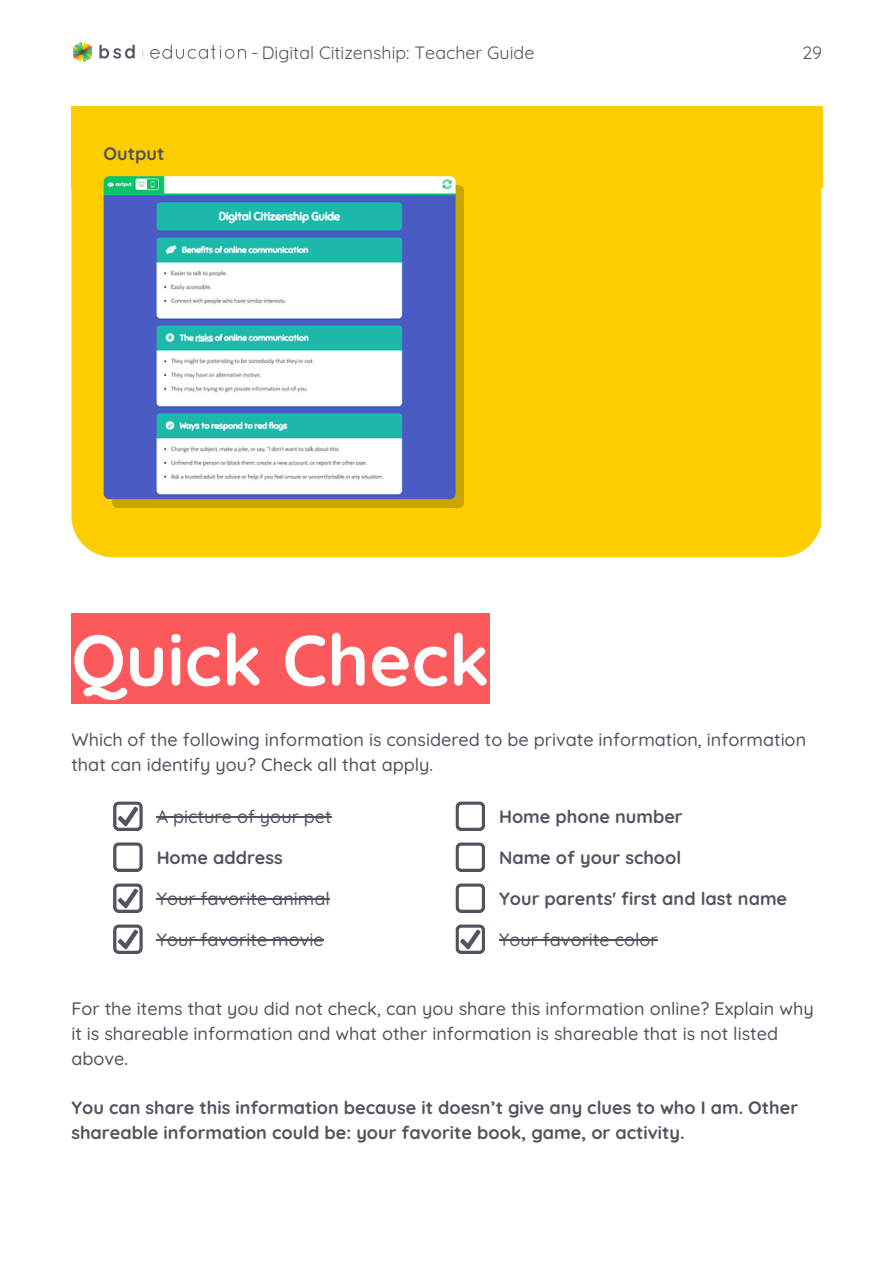
<style>
.page{position:relative;width:894px;height:1264px;background:#fff}
.page>*{position:absolute;margin:0;border:0;box-sizing:border-box;transform-origin:0 0}
.t1{font:700 71.55px "Quicksand";color:#fff}
.t2{font:500 18px/24.8px "Quicksand";color:#51545f}
.t3{font:700 18px/24.8px "Quicksand";color:#51545f}
.t4{font:17.85px "Quicksand";color:#51545f}
</style>
<div class="page">
<img style="left:73px;top:41px;width:173px;height:22px">
<div style="left:71px;top:613px;width:418px;height:90px;background:#fc595c"></div>
<div style="left:71px;top:106px;width:750px;height:451px;background:#fecd00"></div>
<div style="left:635px;top:106px;width:187px;height:81px;background:#fecd00"></div>
<div style="left:71px;top:106px;width:187px;height:81px;background:#fecd00"></div>
<svg style="left:112px;top:185px;width:352px;height:323px;background:#c6a107"></svg>
<img style="left:104px;top:176px;width:351px;height:323px;border-radius:6px">
<svg style="left:113px;top:842px;width:29px;height:29px"></svg>
<svg style="left:113px;top:801px;width:29px;height:29px"></svg>
<svg style="left:113px;top:883px;width:29px;height:29px"></svg>
<svg style="left:113px;top:924px;width:29px;height:29px"></svg>
<svg style="left:455px;top:924px;width:29px;height:29px"></svg>
<svg style="left:455px;top:842px;width:29px;height:29px"></svg>
<svg style="left:455px;top:883px;width:29px;height:29px"></svg>
<svg style="left:455px;top:801px;width:29px;height:29px"></svg>
<hr style="left:157px;top:816px;width:175px;height:1px;background:#51545f">
<hr style="left:157px;top:898px;width:173px;height:1px;background:#51545f">
<hr style="left:157px;top:939px;width:167px;height:1px;background:#51545f">
<hr style="left:499px;top:939px;width:158px;height:1px;background:#51545f">
<p class="t3" style="left:104px;top:140px;width:62px">Output</p>
<p class="t4" style="left:251px;top:41px;width:284px">- Digital Citizenship: Teacher Guide</p>
<p class="t4" style="left:802px;top:41px;width:21px">29</p>
<h2 class="t1" style="left:71px;top:614px;width:419px">Quick Check</h2>
<p class="t2" style="left:71px;top:726px;width:736px">Which of the following information is considered to be private information, information that can identify you? Check all that apply.</p>
<p class="t3" style="left:499px;top:803px;width:185px">Home phone number</p>
<p class="t2" style="left:157px;top:803px;width:176px">A picture of your pet</p>
<p class="t3" style="left:157px;top:844px;width:128px">Home address</p>
<p class="t2" style="left:157px;top:885px;width:174px">Your favorite animal</p>
<p class="t2" style="left:157px;top:926px;width:169px">Your favorite movie</p>
<p class="t2" style="left:499px;top:926px;width:160px">Your favorite color</p>
<p class="t3" style="left:499px;top:844px;width:184px">Name of your school</p>
<p class="t3" style="left:499px;top:885px;width:289px">Your parents' first and last name</p>
<p class="t2" style="left:71px;top:996px;width:743px">For the items that you did not check, can you share this information online? Explain why it is shareable information and what other information is shareable that is not listed above.</p>
<p class="t3" style="left:71px;top:1095px;width:728px">You can share this information because it doesn’t give any clues to who I am. Other shareable information could be: your favorite book, game, or activity.</p>
</div>
